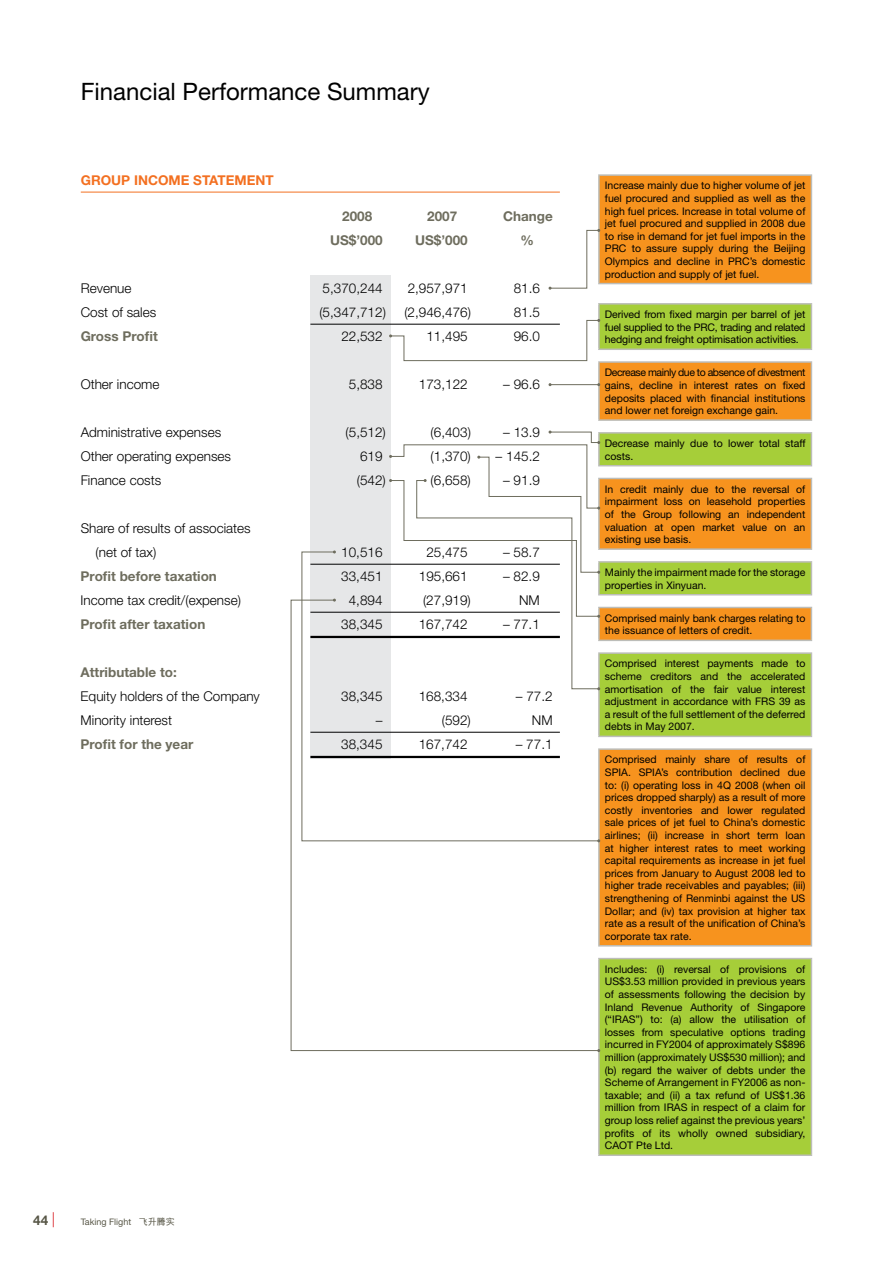
<style>
.page{position:relative;width:893px;height:1263px;background:#fff}
.page>*{position:absolute;margin:0;border:0;box-sizing:border-box;transform-origin:0 0}
.t1{font:24px "Helvetica Neue";color:#000}
.t2{font:300 13.5px/24px "Helvetica Neue";color:#000}
.t3{font:700 13.5px "Helvetica Neue";color:#6e6d5e}
.t4{font:700 13.5px "Helvetica Neue";color:#f37021}
.t5{font:700 13.5px "Helvetica Neue";color:#585747}
.t6{font:10.5px/12.6px "Helvetica Neue";color:#000;text-align:justify}
.t7{font:9px "Helvetica Neue";color:#585747}
.s1{font-weight:300;font-size:15px;color:#d71920}
.s2{font-family:"M Hei GB";font-weight:700}
</style>
<div class="page">
<div style="left:310px;top:275px;width:81px;height:483px;background:#e6e7e8"></div>
<hr style="left:310px;top:324px;width:250px;height:1px;background:#000">
<div style="left:600px;top:176px;width:211px;height:109px;background:#f7931e"></div>
<svg style="left:599px;top:305px;width:212px;height:849px;background:#d2ba43"></svg>
<hr style="left:598px;top:174px;width:214px;height:2px;background:#bcbdb9">
<hr style="left:598px;top:176px;width:2px;height:107px;background:#bcbdb9">
<hr style="left:811px;top:176px;width:1px;height:107px;background:#bcbdb9">
<hr style="left:598px;top:283px;width:214px;height:1px;background:#bcbdb9">
<hr style="left:598px;top:303px;width:214px;height:2px;background:#bcbdb9">
<hr style="left:598px;top:305px;width:2px;height:43px;background:#bcbdb9">
<hr style="left:811px;top:305px;width:1px;height:43px;background:#bcbdb9">
<hr style="left:598px;top:348px;width:214px;height:2px;background:#bcbdb9">
<hr style="left:598px;top:361px;width:214px;height:2px;background:#bcbdb9">
<hr style="left:598px;top:363px;width:2px;height:56px;background:#bcbdb9">
<hr style="left:811px;top:363px;width:1px;height:56px;background:#bcbdb9">
<hr style="left:598px;top:419px;width:214px;height:2px;background:#bcbdb9">
<hr style="left:598px;top:432px;width:214px;height:2px;background:#bcbdb9">
<hr style="left:811px;top:434px;width:1px;height:31px;background:#bcbdb9">
<hr style="left:598px;top:465px;width:214px;height:1px;background:#bcbdb9">
<hr style="left:598px;top:478px;width:214px;height:1px;background:#bcbdb9">
<hr style="left:811px;top:479px;width:1px;height:69px;background:#bcbdb9">
<hr style="left:598px;top:548px;width:214px;height:2px;background:#bcbdb9">
<hr style="left:598px;top:561px;width:214px;height:2px;background:#bcbdb9">
<hr style="left:811px;top:563px;width:1px;height:31px;background:#bcbdb9">
<hr style="left:598px;top:594px;width:214px;height:1px;background:#bcbdb9">
<hr style="left:598px;top:640px;width:214px;height:1px;background:#bcbdb9">
<hr style="left:598px;top:748px;width:214px;height:2px;background:#bcbdb9">
<hr style="left:598px;top:750px;width:2px;height:195px;background:#bcbdb9">
<hr style="left:811px;top:750px;width:1px;height:195px;background:#bcbdb9">
<hr style="left:598px;top:945px;width:214px;height:1px;background:#bcbdb9">
<hr style="left:598px;top:958px;width:214px;height:1px;background:#bcbdb9">
<hr style="left:598px;top:959px;width:2px;height:195px;background:#bcbdb9">
<hr style="left:811px;top:959px;width:1px;height:195px;background:#bcbdb9">
<hr style="left:598px;top:1154px;width:214px;height:2px;background:#bcbdb9">
<hr style="left:598px;top:607px;width:214px;height:1px;background:#bcbdb9">
<hr style="left:811px;top:608px;width:1px;height:32px;background:#bcbdb9">
<hr style="left:598px;top:652px;width:214px;height:2px;background:#bcbdb9">
<hr style="left:598px;top:654px;width:2px;height:82px;background:#bcbdb9">
<hr style="left:811px;top:654px;width:1px;height:82px;background:#bcbdb9">
<hr style="left:598px;top:736px;width:214px;height:1px;background:#bcbdb9">
<hr style="left:81px;top:192px;width:479px;height:1px;background:#f37021">
<svg style="left:549px;top:229px;width:51px;height:61px"></svg>
<svg style="left:389px;top:319px;width:211px;height:42px"></svg>
<hr style="left:550px;top:384px;width:49px;height:1px;background:#6e6d5e">
<svg style="left:290px;top:599px;width:309px;height:452px"></svg>
<svg style="left:389px;top:431px;width:211px;height:259px"></svg>
<h1 class="t1" style="left:81px;top:77px;width:350px">Financial Performance Summary</h1>
<p class="t4" style="left:81px;top:172px;width:21px">Group</p>
<p class="t4" style="left:134px;top:172px;width:15px">Inco</p>
<p class="t4" style="left:169px;top:172px;width:43px">me State</p>
<p class="t4" style="left:235px;top:172px;width:22px">ment</p>
<p class="t3" style="left:342px;top:208px;width:32px">2008</p>
<p class="t3" style="left:427px;top:208px;width:32px">2007</p>
<p class="t3" style="left:503px;top:208px;width:51px">Change</p>
<p class="t3" style="left:330px;top:232px;width:54px">US$’000</p>
<p class="t3" style="left:415px;top:232px;width:54px">US$’000</p>
<p class="t3" style="left:520px;top:232px;width:15px">%</p>
<p class="t2" style="left:81px;top:276px;width:52px">Revenue</p>
<p class="t2" style="left:323px;top:276px;width:62px">5,370,244</p>
<p class="t2" style="left:408px;top:276px;width:62px">2,957,971</p>
<p class="t2" style="left:514px;top:276px;width:28px">81.6</p>
<p class="t2" style="left:81px;top:300px;width:77px">Cost of sales</p>
<p class="t2" style="left:319px;top:300px;width:68px">(5,347,712)</p>
<p class="t2" style="left:404px;top:300px;width:68px">(2,946,476)</p>
<p class="t2" style="left:514px;top:300px;width:28px">81.5</p>
<p class="t3" style="left:81px;top:328px;width:79px">Gross Profit</p>
<p class="t2" style="left:341px;top:324px;width:43px">22,532</p>
<p class="t2" style="left:426px;top:324px;width:43px">11,495</p>
<p class="t2" style="left:514px;top:324px;width:28px">96.0</p>
<p class="t2" style="left:81px;top:372px;width:80px">Other income</p>
<p class="t2" style="left:349px;top:372px;width:35px">5,838</p>
<p class="t2" style="left:419px;top:372px;width:50px">173,122</p>
<p class="t2" style="left:503px;top:372px;width:38px">– 96.6</p>
<p class="t2" style="left:81px;top:420px;width:142px">Administrative expenses</p>
<p class="t2" style="left:346px;top:420px;width:42px">(5,512)</p>
<p class="t2" style="left:431px;top:420px;width:42px">(6,403)</p>
<p class="t2" style="left:503px;top:420px;width:38px">– 13.9</p>
<p class="t2" style="left:81px;top:444px;width:152px">Other operating expenses</p>
<p class="t2" style="left:360px;top:444px;width:24px">619</p>
<p class="t2" style="left:431px;top:444px;width:42px">(1,370)</p>
<p class="t2" style="left:496px;top:444px;width:46px">– 145.2</p>
<p class="t2" style="left:81px;top:468px;width:82px">Finance costs</p>
<p class="t2" style="left:357px;top:468px;width:31px">(542)</p>
<p class="t2" style="left:431px;top:468px;width:42px">(6,658)</p>
<p class="t2" style="left:503px;top:468px;width:38px">– 91.9</p>
<p class="t2" style="left:96px;top:516px;width:157px;text-indent:-15px">Share of results of associates (net of tax)</p>
<p class="t2" style="left:341px;top:540px;width:43px">10,516</p>
<p class="t2" style="left:426px;top:540px;width:43px">25,475</p>
<p class="t2" style="left:503px;top:540px;width:38px">– 58.7</p>
<p class="t3" style="left:81px;top:568px;width:138px">Profit before taxation</p>
<p class="t2" style="left:341px;top:564px;width:43px">33,451</p>
<p class="t2" style="left:419px;top:564px;width:50px">195,661</p>
<p class="t2" style="left:503px;top:564px;width:38px">– 82.9</p>
<p class="t2" style="left:81px;top:588px;width:162px">Income tax credit/(expense)</p>
<p class="t2" style="left:349px;top:588px;width:35px">4,894</p>
<p class="t2" style="left:423px;top:588px;width:49px">(27,919)</p>
<p class="t2" style="left:519px;top:588px;width:22px">NM</p>
<p class="t3" style="left:81px;top:616px;width:126px">Profit after taxation</p>
<p class="t2" style="left:341px;top:612px;width:43px">38,345</p>
<p class="t2" style="left:419px;top:612px;width:50px">167,742</p>
<p class="t2" style="left:503px;top:612px;width:38px">– 77.1</p>
<p class="t3" style="left:81px;top:664px;width:98px">Attributable to:</p>
<p class="t2" style="left:81px;top:684px;width:181px">Equity holders of the Company</p>
<p class="t2" style="left:341px;top:684px;width:43px">38,345</p>
<p class="t2" style="left:419px;top:684px;width:50px">168,334</p>
<p class="t2" style="left:516px;top:684px;width:38px">– 77.2</p>
<p class="t2" style="left:81px;top:708px;width:93px">Minority interest</p>
<p class="t2" style="left:376px;top:708px;width:8px">–</p>
<p class="t2" style="left:442px;top:708px;width:31px">(592)</p>
<p class="t2" style="left:532px;top:708px;width:22px">NM</p>
<p class="t3" style="left:81px;top:736px;width:114px">Profit for the year</p>
<p class="t2" style="left:341px;top:732px;width:43px">38,345</p>
<p class="t2" style="left:419px;top:732px;width:50px">167,742</p>
<p class="t2" style="left:516px;top:732px;width:38px">– 77.1</p>
<p class="t5" style="left:33px;top:1211px;width:24px">44 <span class="s1">|</span></p>
<p class="t7" style="left:81px;top:1216px;width:96px">Taking Flight <span class="s2">飞升腾实</span></p>
<p class="t6" style="left:605px;top:179px;width:202px">Increase mainly due to higher volume of jet fuel procured and supplied as well as the high fuel prices. Increase in total volume of jet fuel procured and supplied in 2008 due to rise in demand for jet fuel imports in the PRC to assure supply during the Beijing Olympics and decline in PRC’s domestic production and supply of jet fuel.</p>
<p class="t6" style="left:605px;top:308px;width:202px">Derived from fixed margin per barrel of jet fuel supplied to the PRC, trading and related hedging and freight optimisation activities.</p>
<p class="t6" style="left:605px;top:366px;width:202px">Decrease mainly due to absence of divestment gains, decline in interest rates on fixed deposits placed with financial institutions and lower net foreign exchange gain.</p>
<p class="t6" style="left:605px;top:437px;width:202px">Decrease mainly due to lower total staff costs.</p>
<p class="t6" style="left:605px;top:483px;width:202px">In credit mainly due to the reversal of impairment loss on leasehold properties of the Group following an independent valuation at open market value on an existing use basis.</p>
<p class="t6" style="left:605px;top:566px;width:202px">Mainly the impairment made for the storage properties in Xinyuan.</p>
<p class="t6" style="left:605px;top:612px;width:202px">Comprised mainly bank charges relating to the issuance of letters of credit.</p>
<p class="t6" style="left:605px;top:657px;width:202px">Comprised interest payments made to scheme creditors and the accelerated amortisation of the fair value interest adjustment in accordance with FRS 39 as a result of the full settlement of the deferred debts in May 2007.</p>
<p class="t6" style="left:605px;top:753px;width:202px">Comprised mainly share of results of SPIA. SPIA’s contribution declined due to: (i) operating loss in 4Q 2008 (when oil prices dropped sharply) as a result of more costly inventories and lower regulated sale prices of jet fuel to China’s domestic airlines; (ii) increase in short term loan at higher interest rates to meet working capital requirements as increase in jet fuel prices from January to August 2008 led to higher trade receivables and payables; (iii) strengthening of Renminbi against the US Dollar; and (iv) tax provision at higher tax rate as a result of the unification of China’s corporate tax rate.</p>
<p class="t6" style="left:605px;top:963px;width:202px">Includes: (i) reversal of provisions of US$3.53 million provided in previous years of assessments following the decision by Inland Revenue Authority of Singapore (“IRAS”) to: (a) allow the utilisation of losses from speculative options trading incurred in FY2004 of approximately S$896 million (approximately US$530 million); and (b) regard the waiver of debts under the Scheme of Arrangement in FY2006 as non&shy;taxable; and (ii) a tax refund of US$1.36 million from IRAS in respect of a claim for group loss relief against the previous years’ profits of its wholly owned subsidiary, CAOT Pte Ltd.</p>
</div>
